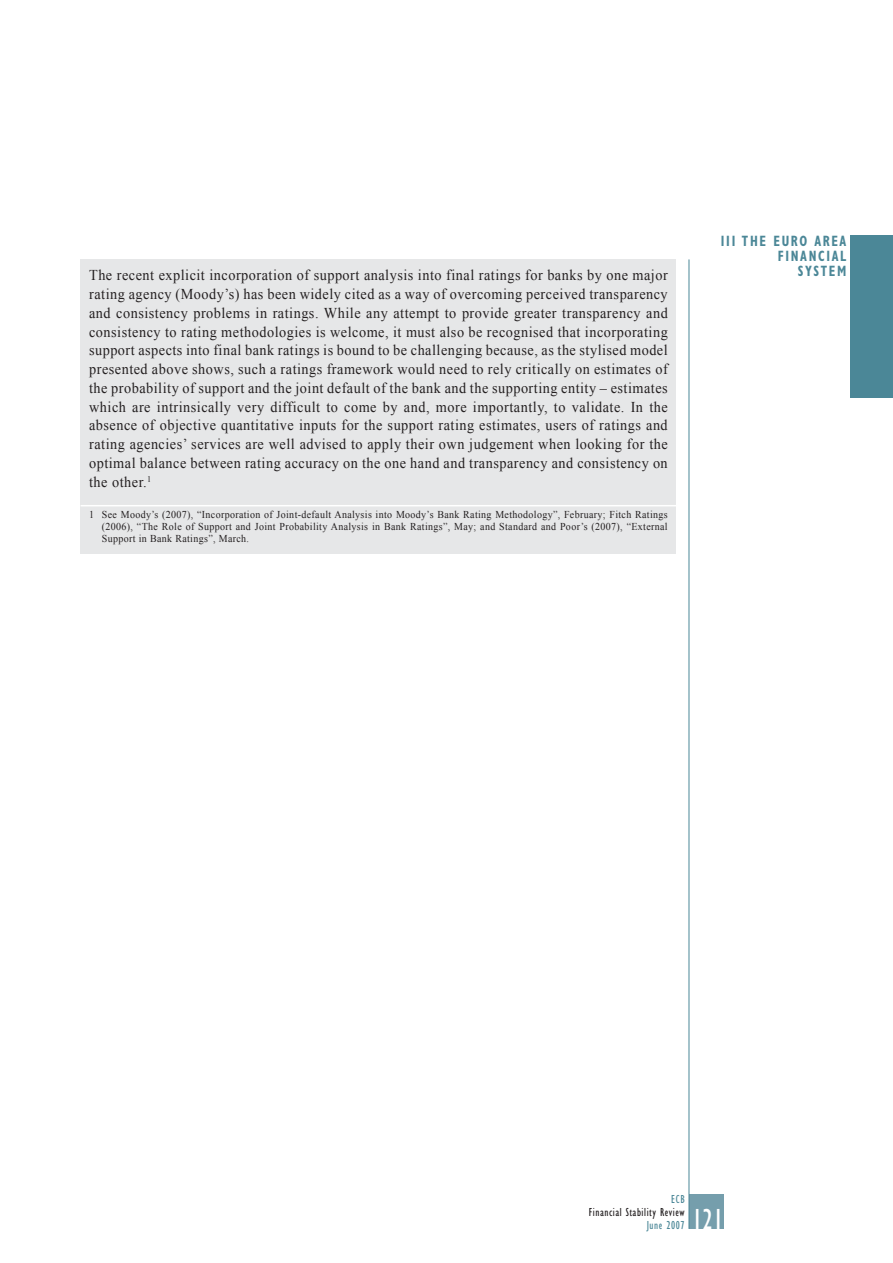
<style>
.page{position:relative;width:893px;height:1263px;background:#fff}
.page>*{position:absolute;margin:0;border:0;box-sizing:border-box;transform-origin:0 0}
.t1{font:condensed 30px "Gill Sans";color:#fff;scale:.95 1}
.t2{font:15px/18.8px "Times New Roman";letter-spacing:.035em;color:#231f20;text-align:justify;scale:.95 1}
.t3{font:700 condensed 15px/15px "Gill Sans";letter-spacing:.13em;color:#4b8797;text-align:right;scale:.85 1}
.t4{font:condensed 12px "Gill Sans";letter-spacing:.05em;color:#231f20;scale:.95 1}
.t5{font:condensed 12px "Gill Sans";letter-spacing:.05em;color:#4b8797;scale:.95 1}
.t6{font:10.5px/12px "Times New Roman";letter-spacing:.035em;color:#231f20;text-align:justify;scale:.95 1}
</style>
<div class="page">
<div style="left:689px;top:1195px;width:34px;height:34px;background:#759eac"></div>
<hr style="left:688px;top:259px;width:1px;height:970px;background:#4b8797">
<div style="left:850px;top:235px;width:42px;height:162px;background:#4b8797"></div>
<div style="left:81px;top:259px;width:595px;height:295px;background:#e6e7e8"></div>
<hr style="left:81px;top:505px;width:595px;height:1px;background:#fff">
<p class="t3" style="left:721px;top:235px;width:149px">III THE EURO AREA<br>FINANCIAL</p>
<p class="t2" style="left:89px;top:266px;width:610px">The recent explicit incorporation of support analysis into final ratings for banks by one major</p>
<p class="t3" style="left:797px;top:265px;width:59px">SYSTEM</p>
<p class="t2" style="left:89px;top:285px;width:610px">rating agency (Moody’s) has been widely cited as a way of overcoming perceived transparency and consistency problems in ratings. While any attempt to provide greater transparency and consistency to rating methodologies is welcome, it must also be recognised that incorporating support aspects into final bank ratings is bound to be challenging because, as the stylised model presented above shows, such a ratings framework would need to rely critically on estimates of the probability of support and the joint default of the bank and the supporting entity – estimates which are intrinsically very difficult to come by and, more importantly, to validate. In the absence of objective quantitative inputs for the support rating estimates, users of ratings and rating agencies’ services are well advised to apply their own judgement when looking for the optimal balance between rating accuracy on the one hand and transparency and consistency on the other.<sup>1</sup></p>
<p class="t6" style="left:102px;top:509px;width:597px;text-indent:-13px">1 See Moody’s (2007), “Incorporation of Joint-default Analysis into Moody’s Bank Rating Methodology”, February; Fitch Ratings (2006), “The Role of Support and Joint Probability Analysis in Bank Ratings”, May; and Standard and Poor’s (2007), “External Support in Bank Ratings”, March.</p>
<p class="t5" style="left:671px;top:1195px;width:16px">ECB</p>
<p class="t4" style="left:589px;top:1208px;width:102px">Financial Stability Review</p>
<p class="t5" style="left:646px;top:1221px;width:42px">June 2007</p>
<h1 class="t1" style="left:692px;top:1208px;width:34px">121</h1>
</div>
